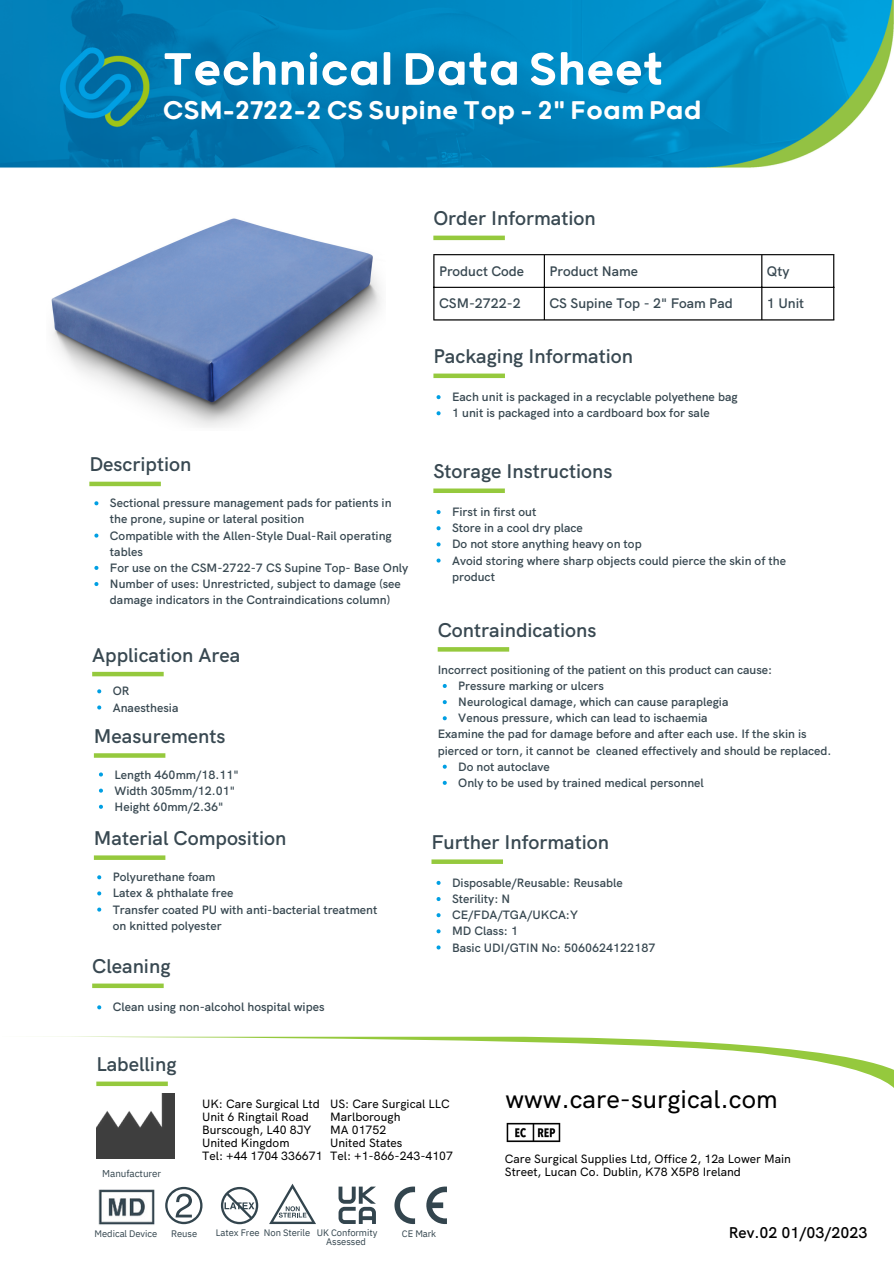
<style>
.page{position:relative;width:894px;height:1264px;background:#fff}
.page>*{position:absolute;margin:0;border:0;box-sizing:border-box;transform-origin:0 0}
.t1{font:500 54.6px "Grold Rounded";color:#fff}
.t2{font:500 30.75px "Grold Rounded";color:#fff}
.t3{font:500 25.5px "HK Grotesk";color:#000}
.t4{font:600 19.8px "HK Grotesk";color:#384851}
.t5{font:600 15.6px "HK Grotesk";color:#000}
.t6{font:600 13.8px "HK Grotesk";color:#384851}
.t7{font:600 12.15px/16.2px "HK Grotesk";color:#384851}
.t8{font:500 12px/13px "HK Grotesk";color:#000}
.t9{font:9.9px "IBM Plex Sans";letter-spacing:-.005em;color:#33454e}
.t10{font:9.45px "IBM Plex Sans";letter-spacing:-.005em;color:#33454e}
</style>
<div class="page">
<img style="left:0;top:0;width:893px;height:1225px">
<svg style="left:2px;top:1036px;width:891px;height:52px"></svg>
<div style="left:433px;top:235px;width:71px;height:5px;background:#95c93d"></div>
<svg style="left:94px;top:501px;width:4px;height:4px"></svg>
<svg style="left:94px;top:533px;width:4px;height:4px"></svg>
<svg style="left:94px;top:566px;width:4px;height:4px"></svg>
<svg style="left:94px;top:582px;width:4px;height:4px"></svg>
<hr style="left:92px;top:672px;width:72px;height:4px;background:#95c93d">
<div style="left:94px;top:855px;width:71px;height:5px;background:#95c93d"></div>
<div style="left:89px;top:481px;width:72px;height:5px;background:#95c93d"></div>
<svg style="left:94px;top:753px;width:71px;height:4px"></svg>
<hr style="left:433px;top:255px;width:1px;height:64px;background:#000">
<hr style="left:543px;top:255px;width:1px;height:64px;background:#000">
<hr style="left:761px;top:255px;width:1px;height:64px;background:#000">
<hr style="left:833px;top:255px;width:1px;height:64px;background:#000">
<hr style="left:433px;top:254px;width:401px;height:1px;background:#000">
<hr style="left:433px;top:287px;width:401px;height:1px;background:#000">
<hr style="left:433px;top:319px;width:401px;height:1px;background:#000">
<div style="left:433px;top:488px;width:71px;height:5px;background:#95c93d"></div>
<div style="left:431px;top:859px;width:72px;height:5px;background:#95c93d"></div>
<div style="left:96px;top:1081px;width:72px;height:5px;background:#95c93d"></div>
<div style="left:433px;top:373px;width:72px;height:5px;background:#95c93d"></div>
<svg style="left:437px;top:647px;width:72px;height:4px"></svg>
<div style="left:92px;top:983px;width:72px;height:5px;background:#95c93d"></div>
<svg style="left:221px;top:1186px;width:37px;height:38px"></svg>
<svg style="left:165px;top:1186px;width:37px;height:38px"></svg>
<svg style="left:269px;top:1183px;width:47px;height:40px"></svg>
<svg style="left:394px;top:1186px;width:21px;height:37px"></svg>
<svg style="left:426px;top:1186px;width:21px;height:38px"></svg>
<img style="left:99px;top:1189px;width:56px;height:35px">
<svg style="left:338px;top:1186px;width:38px;height:37px"></svg>
<img style="left:96px;top:1093px;width:78px;height:65px">
<img style="left:502px;top:1118px;width:62px;height:28px">
<img style="left:47px;top:215px;width:339px;height:215px">
<svg style="left:97px;top:689px;width:4px;height:4px"></svg>
<svg style="left:97px;top:705px;width:4px;height:4px"></svg>
<svg style="left:436px;top:880px;width:4px;height:4px"></svg>
<svg style="left:436px;top:897px;width:4px;height:4px"></svg>
<svg style="left:436px;top:913px;width:4px;height:4px"></svg>
<svg style="left:436px;top:929px;width:4px;height:4px"></svg>
<svg style="left:436px;top:945px;width:4px;height:4px"></svg>
<svg style="left:97px;top:875px;width:4px;height:4px"></svg>
<svg style="left:97px;top:891px;width:4px;height:4px"></svg>
<svg style="left:97px;top:907px;width:4px;height:4px"></svg>
<svg style="left:436px;top:510px;width:4px;height:4px"></svg>
<svg style="left:436px;top:526px;width:4px;height:4px"></svg>
<svg style="left:436px;top:542px;width:4px;height:4px"></svg>
<svg style="left:436px;top:558px;width:4px;height:4px"></svg>
<svg style="left:436px;top:395px;width:4px;height:4px"></svg>
<svg style="left:436px;top:411px;width:4px;height:4px"></svg>
<svg style="left:442px;top:684px;width:4px;height:4px"></svg>
<svg style="left:442px;top:700px;width:4px;height:4px"></svg>
<svg style="left:442px;top:716px;width:4px;height:4px"></svg>
<svg style="left:442px;top:764px;width:4px;height:4px"></svg>
<svg style="left:442px;top:780px;width:4px;height:4px"></svg>
<svg style="left:97px;top:1005px;width:4px;height:4px"></svg>
<svg style="left:99px;top:772px;width:4px;height:4px"></svg>
<svg style="left:99px;top:788px;width:4px;height:4px"></svg>
<svg style="left:99px;top:804px;width:4px;height:4px"></svg>
<p class="t1" style="left:163px;top:44px;width:502px">Technical Data Sheet</p>
<p class="t2" style="left:163px;top:96px;width:540px">CSM-2722-2 CS Supine Top - 2" Foam Pad</p>
<h4 class="t4" style="left:433px;top:205px;width:164px">Order Information</h4>
<p class="t6" style="left:439px;top:262px;width:87px">Product Code</p>
<p class="t6" style="left:549px;top:262px;width:90px">Product Name</p>
<h4 class="t6" style="left:766px;top:262px;width:24px">Qty</h4>
<p class="t6" style="left:439px;top:294px;width:83px">CSM-2722-2</p>
<p class="t6" style="left:549px;top:294px;width:185px">CS Supine Top - 2" Foam Pad</p>
<h4 class="t6" style="left:766px;top:294px;width:39px">1 Unit</h4>
<p class="t4" style="left:433px;top:343px;width:201px">Packaging Information</p>
<p class="t4" style="left:89px;top:451px;width:104px">Description</p>
<h1 class="t7" style="left:110px;top:495px;width:283px">Sectional pressure management pads for patients in the prone, supine or lateral position</h1>
<h2 class="t7" style="left:110px;top:527px;width:283px">Compatible with the Allen-Style Dual-Rail operating tables</h2>
<p class="t7" style="left:110px;top:559px;width:300px">For use on the CSM-2722-7 CS Supine Top- Base Only</p>
<h4 class="t7" style="left:110px;top:575px;width:292px">Number of uses: Unrestricted, subject to damage (see damage indicators in the Contraindications column)</h4>
<p class="t4" style="left:92px;top:641px;width:150px">Application Area</p>
<h6 class="t7" style="left:113px;top:683px;width:18px">OR</h6>
<p class="t7" style="left:113px;top:699px;width:67px">Anaesthesia</p>
<p class="t4" style="left:94px;top:723px;width:133px">Measurements</p>
<p class="t7" style="left:114px;top:766px;width:126px">Length 460mm/18.11"</p>
<p class="t7" style="left:114px;top:782px;width:122px">Width 305mm/12.01"</p>
<h5 class="t7" style="left:114px;top:798px;width:110px">Height 60mm/2.36"</h5>
<p class="t4" style="left:94px;top:825px;width:194px">Material Composition</p>
<p class="t7" style="left:113px;top:869px;width:104px">Polyurethane foam</p>
<p class="t7" style="left:113px;top:885px;width:122px">Latex &amp; phthalate free</p>
<p class="t7" style="left:113px;top:901px;width:266px">Transfer coated PU with anti-bacterial treatment on knitted polyester</p>
<p class="t4" style="left:92px;top:953px;width:80px">Cleaning</p>
<h3 class="t7" style="left:113px;top:999px;width:213px">Clean using non-alcohol hospital wipes</h3>
<p class="t4" style="left:96px;top:1051px;width:82px">Labelling</p>
<p class="t7" style="left:452px;top:389px;width:287px">Each unit is packaged in a recyclable polyethene bag</p>
<p class="t7" style="left:452px;top:405px;width:259px">1 unit is packaged into a cardboard box for sale</p>
<p class="t4" style="left:433px;top:458px;width:180px">Storage Instructions</p>
<h4 class="t7" style="left:452px;top:504px;width:86px">First in first out</h4>
<h4 class="t7" style="left:452px;top:520px;width:132px">Store in a cool dry place</h4>
<p class="t7" style="left:452px;top:536px;width:191px">Do not store anything heavy on top</p>
<p class="t7" style="left:452px;top:552px;width:335px">Avoid storing where sharp objects could pierce the skin of the product</p>
<h4 class="t4" style="left:437px;top:617px;width:160px">Contraindications</h4>
<p class="t7" style="left:437px;top:661px;width:336px">Incorrect positioning of the patient on this product can cause:</p>
<p class="t7" style="left:458px;top:677px;width:147px">Pressure marking or ulcers</p>
<p class="t7" style="left:458px;top:693px;width:272px">Neurological damage, which can cause paraplegia</p>
<p class="t7" style="left:458px;top:710px;width:251px">Venous pressure, which can lead to ischaemia</p>
<h4 class="t7" style="left:437px;top:726px;width:395px">Examine the pad for damage before and after each use. If the skin is pierced or torn, it cannot be cleaned effectively and should be replaced.</h4>
<p class="t7" style="left:458px;top:758px;width:93px">Do not autoclave</p>
<h4 class="t7" style="left:458px;top:774px;width:247px">Only to be used by trained medical personnel</h4>
<p class="t4" style="left:431px;top:829px;width:179px">Further Information</p>
<p class="t7" style="left:452px;top:874px;width:172px">Disposable/Reusable: Reusable</p>
<p class="t7" style="left:452px;top:890px;width:60px">Sterility: N</p>
<h6 class="t7" style="left:452px;top:906px;width:127px">CE/FDA/TGA/UKCA:Y</h6>
<p class="t7" style="left:452px;top:923px;width:67px">MD Class: 1</p>
<p class="t7" style="left:452px;top:939px;width:205px">Basic UDI/GTIN No: 5060624122187</p>
<p class="t9" style="left:102px;top:1166px;width:60px">Manufacturer</p>
<p class="t8" style="left:202px;top:1096px;width:122px">UK: Care Surgical Ltd<br>Unit 6 Ringtail Road<br>Burscough, L40 8JY<br>United Kingdom<br>Tel: +44 1704 336671</p>
<p class="t8" style="left:330px;top:1096px;width:124px">US: Care Surgical LLC<br>Marlborough<br>MA 01752<br>United States<br>Tel: +1-866-243-4107</p>
<p class="t10" style="left:95px;top:1227px;width:64px">Medical Device</p>
<h6 class="t10" style="left:171px;top:1227px;width:28px">Reuse</h6>
<h6 class="t10" style="left:216px;top:1226px;width:163px">Latex Free Non Sterile UK Conformity</h6>
<p class="t10" style="left:326px;top:1235px;width:41px">Assessed</p>
<h6 class="t10" style="left:402px;top:1227px;width:36px">CE Mark</h6>
<p class="t3" style="left:505px;top:1082px;width:274px">www.care-surgical.com</p>
<p class="t8" style="left:504px;top:1152px;width:287px">Care Surgical Supplies Ltd, Office 2, 12a Lower Main<br>Street, Lucan Co. Dublin, K78 X5P8 Ireland</p>
<p class="t5" style="left:728px;top:1221px;width:140px">Rev.02 01/03/2023</p>
</div>
